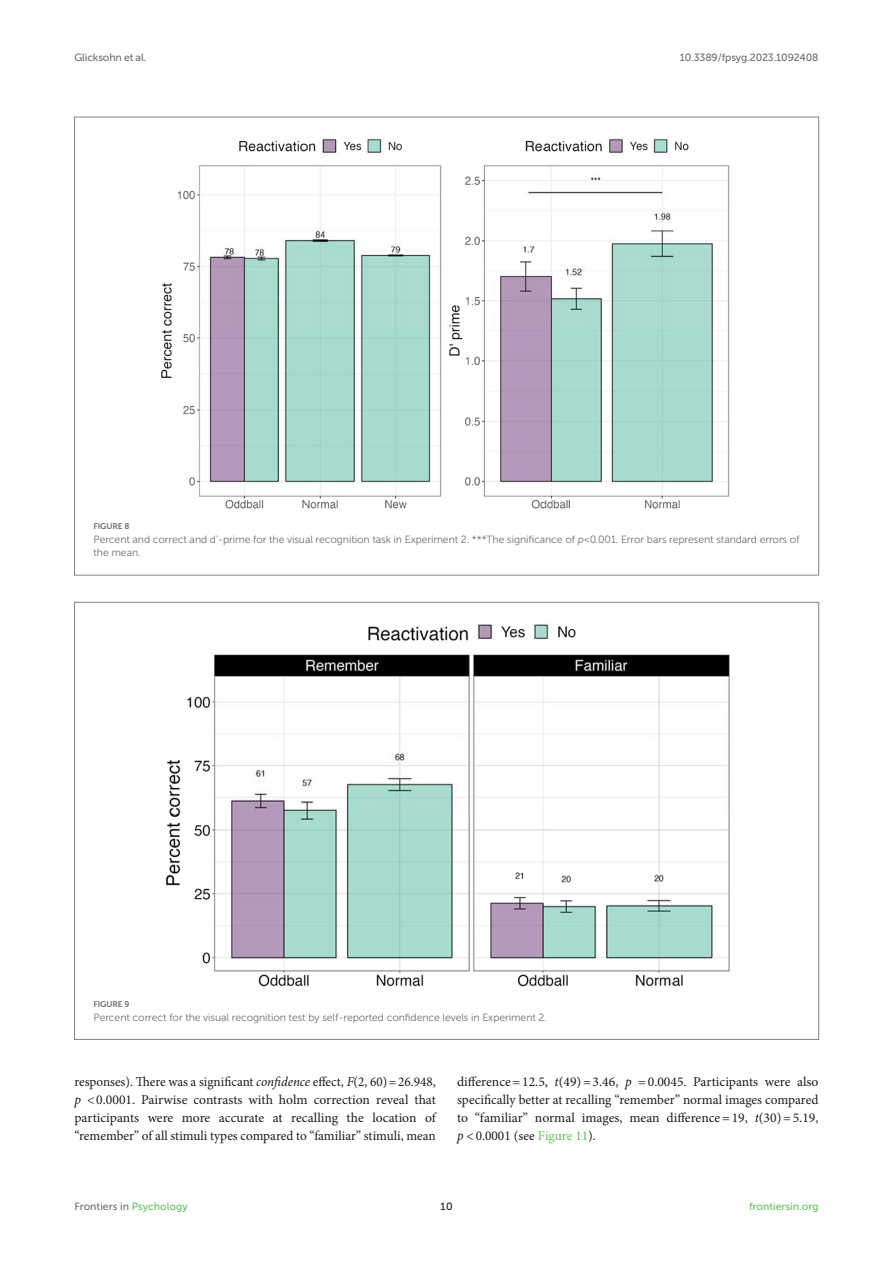
<style>
.page{position:relative;width:893px;height:1263px;background:#fff}
.page>*{position:absolute;margin:0;border:0;box-sizing:border-box;transform-origin:0 0}
.TEXT_FLUSH{font:13.5px/18px "Minion Pro";color:#1b1c1b;text-align:justify}
.FIG_LEG{font:10.5px/13.5px "Museo Sans 300";letter-spacing:-.01em;color:#706f70}
.t1{font:10.5px "Museo Sans 500";letter-spacing:-.015em;color:#706f70}
.t2{font:10.5px "Museo Sans 500";color:#65c161}
.t3{font:10.5px "Museo Sans 500";color:#1b1c1b}
.FIG_HD{font:8.25px "Museo Sans 700";letter-spacing:-.01em;color:#706f70}
.s1{font-style:italic}
.s2{color:#65c161}
</style>
<div class="page">
<img style="left:161px;top:138px;width:569px;height:371px">
<img style="left:165px;top:624px;width:565px;height:363px">
<p class="t1" style="left:74px;top:51px;width:73px">Glicksohn et al.</p>
<p class="t1" style="left:680px;top:51px;width:140px">10.3389/fpsyg.2023.1092408</p>
<p class="FIG_HD" style="left:94px;top:522px;width:37px">FIGURE 8</p>
<p class="FIG_LEG" style="left:94px;top:532px;width:708px">Percent and correct and d’-prime for the visual recognition task in Experiment 2. ***The significance of <span class="s1">p</span> &lt; 0.001. Error bars represent standard errors of the mean.</p>
<p class="FIG_HD" style="left:94px;top:999px;width:37px">FIGURE 9</p>
<p class="FIG_LEG" style="left:94px;top:1010px;width:455px">Percent correct for the visual recognition test by self-reported confidence levels in Experiment 2.</p>
<p class="TEXT_FLUSH" style="left:74px;top:1073px;width:363px">responses). There was a significant <span class="s1">confidence</span> effect, <span class="s1">F</span>(2, 60)=26.948, <span class="s1">p</span> &lt;0.0001. Pairwise contrasts with holm correction reveal that participants were more accurate at recalling the location of “remember” of all stimuli types compared to “familiar” stimuli, mean</p>
<p class="TEXT_FLUSH" style="left:457px;top:1073px;width:363px">difference=12.5, <span class="s1">t</span>(49)=3.46, <span class="s1">p</span> =0.0045. Participants were also specifically better at recalling “remember” normal images compared to “familiar” normal images, mean difference=19, <span class="s1">t</span>(30)=5.19, <span class="s1">p</span> &lt;0.0001 (see <span class="s2">Figure 11</span>).</p>
<p class="t1" style="left:74px;top:1200px;width:115px">Frontiers in <span class="s2">Psychology</span></p>
<p class="t3" style="left:440px;top:1200px;width:14px">10</p>
<p class="t2" style="left:749px;top:1200px;width:71px">frontiersin.org</p>
</div>
